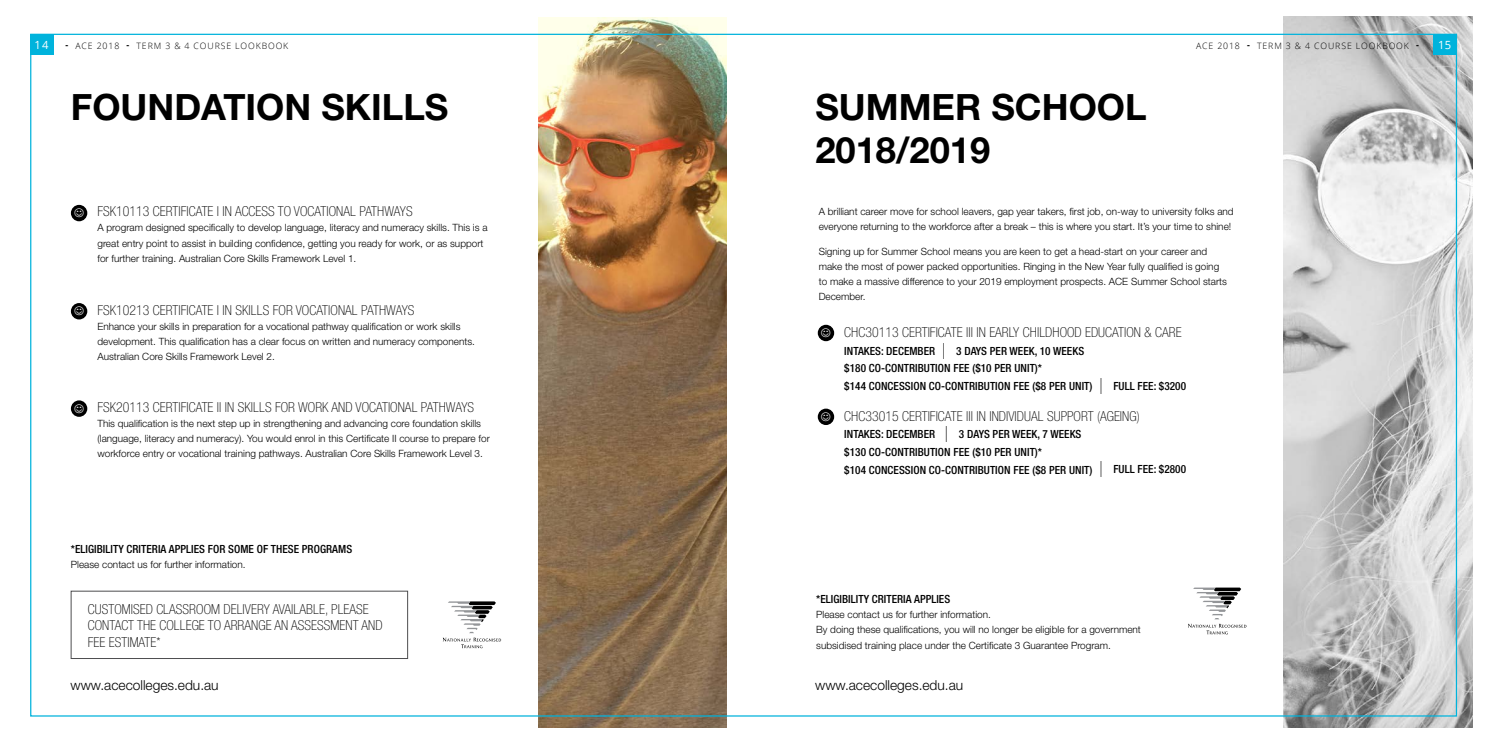
<style>
.page{position:relative;width:1489px;height:745px;background:#fff}
.page>*{position:absolute;margin:0;border:0;box-sizing:border-box;transform-origin:0 0}
.t1{font:700 36.25px/43.5px "Helvetica Neue LT Std";color:#000}
.t2{font:100 condensed 13.75px/16.5px "Helvetica Neue LT Std";letter-spacing:.005em;color:#000}
.t3{font:300 13.75px "Helvetica Neue LT Std";color:#000}
.t4{font:500 condensed 11.25px/17.5px "Helvetica Neue LT Std";letter-spacing:.005em;color:#000}
.t5{font:11.25px "Open Sans";color:#fff}
.t6{font:300 10px/15px "Helvetica Neue LT Std";color:#000}
.t7{font:300 8.75px "Open Sans";letter-spacing:.1em;color:#000}
.s1{font-weight:700}
.s2{font-weight:300;font-style:italic;font-size:14.62px}
</style>
<div class="page">
<img style="left:539px;top:17px;width:187px;height:709px">
<div style="left:71px;top:205px;width:16px;height:16px;background:#000;border-radius:50%"></div>
<div style="left:71px;top:303px;width:16px;height:16px;background:#000;border-radius:50%"></div>
<div style="left:71px;top:400px;width:16px;height:16px;background:#000;border-radius:50%"></div>
<svg style="left:817px;top:324px;width:17px;height:17px"></svg>
<svg style="left:817px;top:408px;width:17px;height:17px"></svg>
<svg style="left:1188px;top:587px;width:58px;height:47px"></svg>
<div style="left:71px;top:590px;width:337px;height:68px;border:1px solid #4d4d4f"></div>
<svg style="left:442px;top:601px;width:59px;height:46px"></svg>
<img style="left:1283px;top:17px;width:188px;height:709px">
<div style="left:1433px;top:34px;width:23px;height:21px;background:#00b3dc"></div>
<div style="left:31px;top:34px;width:23px;height:21px;background:#00b3dc"></div>
<svg style="left:821px;top:328px;width:9px;height:9px"></svg>
<svg style="left:821px;top:412px;width:9px;height:9px"></svg>
<p class="t5" style="left:35px;top:37px;width:15px">14</p>
<p class="t7" style="left:65px;top:40px;width:224px"><span class="s1">-</span> ACE 2018 <span class="s1">-</span> TERM 3 &amp; 4 COURSE LOOKBOOK</p>
<p class="t7" style="left:1195px;top:40px;width:224px">ACE 2018 <span class="s1">-</span> TERM 3 &amp; 4 COURSE LOOKBOOK <span class="s1">-</span></p>
<p class="t5" style="left:1437px;top:37px;width:15px">15</p>
<h1 class="t1" style="left:71px;top:84px;width:379px">FOUNDATION SKILLS</h1>
<h2 class="t2" style="left:97px;top:203px;width:317px">FSK10113 CERTIFICATE I IN ACCESS TO VOCATIONAL PATHWAYS</h2>
<p class="t6" style="left:97px;top:220px;width:391px">A program designed specifically to develop language, literacy and numeracy skills. This is a great entry point to assist in building confidence, getting you ready for work, or as support for further training. Australian Core Skills Framework Level 1.</p>
<h2 class="t2" style="left:97px;top:301px;width:318px">FSK10213 CERTIFICATE I IN SKILLS FOR VOCATIONAL PATHWAYS</h2>
<p class="t6" style="left:97px;top:318px;width:379px">Enhance your skills in preparation for a vocational pathway qualification or work skills development. This qualification has a clear focus on written and numeracy components.<br>Australian Core Skills Framework Level 2.</p>
<h2 class="t2" style="left:97px;top:398px;width:378px">FSK20113 CERTIFICATE II IN SKILLS FOR WORK AND VOCATIONAL PATHWAYS</h2>
<p class="t6" style="left:97px;top:415px;width:394px">This qualification is the next step up in strengthening and advancing core foundation skills (language, literacy and numeracy). You would enrol in this Certificate II course to prepare for workforce entry or vocational training pathways. Australian Core Skills Framework Level 3.</p>
<p class="t4" style="left:71px;top:540px;width:283px">*ELIGIBILITY CRITERIA APPLIES FOR SOME OF THESE PROGRAMS</p>
<p class="t6" style="left:71px;top:556px;width:176px">Please contact us for further information.</p>
<h2 class="t2" style="left:88px;top:600px;width:296px">CUSTOMISED CLASSROOM DELIVERY AVAILABLE, PLEASE<br>CONTACT THE COLLEGE TO ARRANGE AN ASSESSMENT AND<br>FEE ESTIMATE*</h2>
<h1 class="t1" style="left:815px;top:84px;width:333px">SUMMER SCHOOL<br>2018/2019</h1>
<p class="t6" style="left:818px;top:203px;width:416px">A brilliant career move for school leavers, gap year takers, first job, on-way to university folks and everyone returning to the workforce after a break – this is where you start. It’s your time to shine!</p>
<p class="t6" style="left:818px;top:244px;width:410px">Signing up for Summer School means you are keen to get a head-start on your career and make the most of power packed opportunities. Ringing in the New Year fully qualified is going to make a massive difference to your 2019 employment prospects. ACE Summer School starts December.</p>
<h2 class="t2" style="left:844px;top:323px;width:339px">CHC30113 CERTIFICATE III IN EARLY CHILDHOOD EDUCATION &amp; CARE</h2>
<p class="t4" style="left:844px;top:341px;width:343px">INTAKES: DECEMBER <span class="s2">|</span> 3 DAYS PER WEEK, 10 WEEKS<br>$180 CO-CONTRIBUTION FEE ($10 PER UNIT)*<br>$144 CONCESSION CO-CONTRIBUTION FEE ($8 PER UNIT) <span class="s2">|</span> FULL FEE: $3200</p>
<h2 class="t2" style="left:844px;top:407px;width:297px">CHC33015 CERTIFICATE III IN INDIVIDUAL SUPPORT (AGEING)</h2>
<p class="t4" style="left:844px;top:425px;width:343px">INTAKES: DECEMBER <span class="s2">|</span> 3 DAYS PER WEEK, 7 WEEKS<br>$130 CO-CONTRIBUTION FEE ($10 PER UNIT)*<br>$104 CONCESSION CO-CONTRIBUTION FEE ($8 PER UNIT) <span class="s2">|</span> FULL FEE: $2800</p>
<p class="t4" style="left:816px;top:590px;width:136px">*ELIGIBILITY CRITERIA APPLIES</p>
<p class="t6" style="left:816px;top:606px;width:326px">Please contact us for further information.<br>By doing these qualifications, you will no longer be eligible for a government subsidised training place under the Certificate 3 Guarantee Program.</p>
<h2 class="t3" style="left:71px;top:676px;width:150px">www.acecolleges.edu.au</h2>
<h2 class="t3" style="left:815px;top:676px;width:150px">www.acecolleges.edu.au</h2>
</div>
